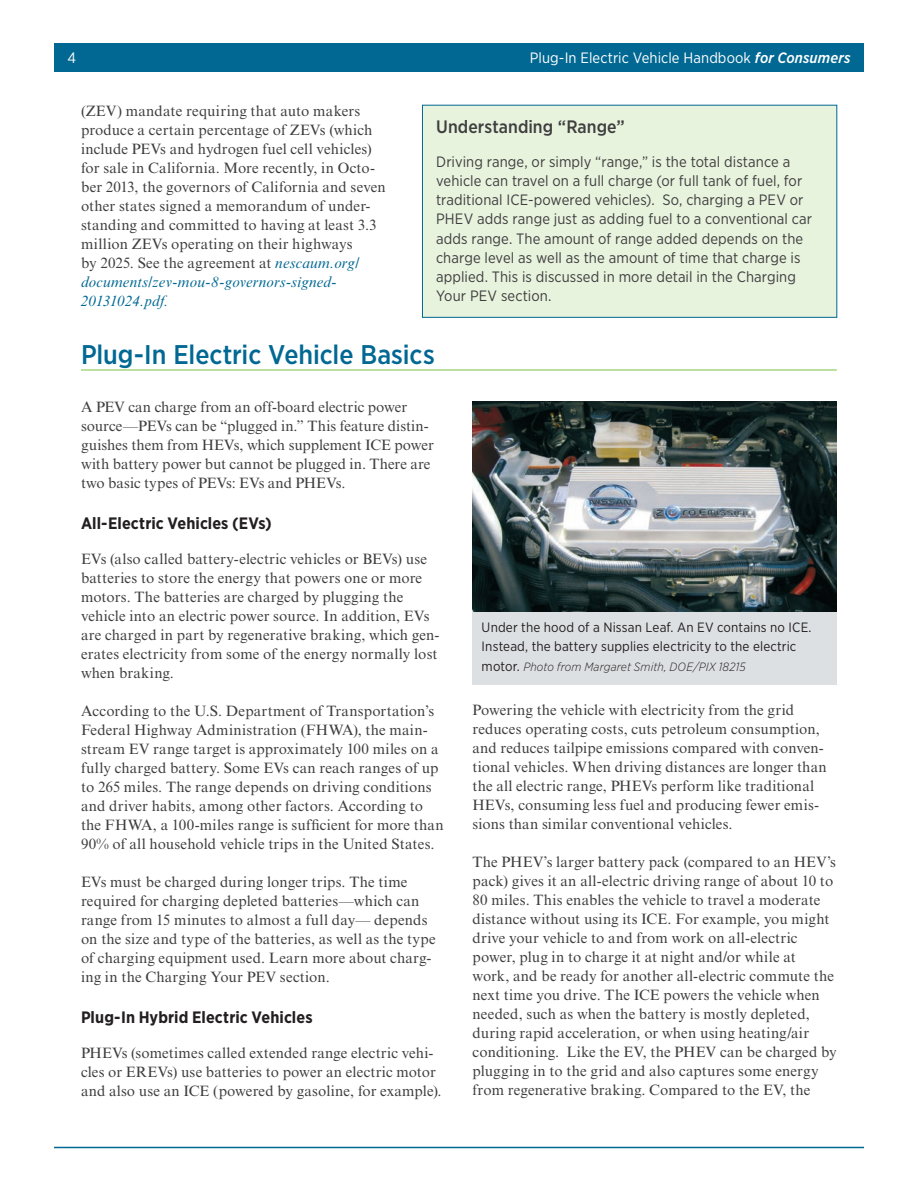
<style>
.page{position:relative;width:918px;height:1188px;background:#fff}
.page>*{position:absolute;margin:0;border:0;box-sizing:border-box;transform-origin:0 0}
.Main_Headings{font:500 27px "Gotham Narrow";letter-spacing:-.005em;color:#006893}
.Sidebar_Head{font:500 18px "Gotham Narrow";letter-spacing:.005em;color:#3e3e3f}
.Subheads{font:700 16.5px "Gotham Narrow";letter-spacing:.005em;color:#231f20}
.Base_Text{font:15px/19px "Times New Roman MT Std";letter-spacing:.01em;color:#3e3e3f}
.Sidebar_Table_text{font:15px/19px "Gotham Narrow";letter-spacing:.005em;color:#3e3e3f}
.t1{font:15px "Gotham Narrow";letter-spacing:.005em;color:#fff}
.t2{font:13.5px/19.2px "Gotham Narrow";letter-spacing:.01em;color:#231f20}
.t3{font:italic 300 12px "Gotham Narrow";letter-spacing:.015em;color:#231f20}
.s1{font-weight:500;font-style:italic}
.s2{font-style:italic;color:#006893}
.s3{font-weight:400;font-style:normal;font-size:13.5px}
</style>
<div class="page">
<div style="left:54px;top:44px;width:810px;height:28px;background:#006893"></div>
<hr style="left:54px;top:1147px;width:810px;height:1px;background:#006893">
<hr style="left:81px;top:370px;width:756px;height:1px;background:#79c142">
<div style="left:422px;top:105px;width:415px;height:212px;background:#e8f3de"></div>
<div style="left:422px;top:105px;width:415px;height:213px;border:1px solid #006893"></div>
<img style="left:473px;top:401px;width:364px;height:212px">
<div style="left:473px;top:613px;width:364px;height:72px;background:#dde0e3"></div>
<p class="t1" style="left:68px;top:48px;width:10px">4</p>
<p class="t1" style="left:530px;top:48px;width:322px">Plug-In Electric Vehicle Handbook <span class="s1">for Consumers</span></p>
<p class="Base_Text" style="left:81px;top:101px;width:306px">(ZEV) mandate requiring that auto makers produce a certain percentage of ZEVs (which include PEVs and hydrogen fuel cell vehicles) for sale in California. More recently, in Octo&shy;ber 2013, the governors of California and seven other states signed a memorandum of under&shy;standing and committed to having at least 3.3 million ZEVs operating on their highways<br>by 2025. See the agreement at <span class="s2">nescaum.org/ documents/zev-mou-8-governors-signed-20131024.pdf.</span></p>
<p class="Sidebar_Head" style="left:436px;top:116px;width:190px">Understanding “Range”</p>
<p class="Sidebar_Table_text" style="left:436px;top:152px;width:378px">Driving range, or simply “range,” is the total distance a vehicle can travel on a full charge (or full tank of fuel, for traditional ICE-powered vehicles). So, charging a PEV or PHEV adds range just as adding fuel to a conventional car adds range. The amount of range added depends on the charge level as well as the amount of time that charge is applied. This is discussed in more detail in the Charging Your PEV section.</p>
<p class="Main_Headings" style="left:81px;top:337px;width:355px">Plug-In Electric Vehicle Basics</p>
<p class="Base_Text" style="left:81px;top:398px;width:354px">A PEV can charge from an off-board electric power source—PEVs can be “plugged in.” This feature distin&shy;guishes them from HEVs, which supplement ICE power with battery power but cannot be plugged in. There are two basic types of PEVs: EVs and PHEVs.</p>
<p class="Subheads" style="left:81px;top:512px;width:192px">All-Electric Vehicles (EVs)</p>
<p class="Base_Text" style="left:81px;top:549px;width:360px">EVs (also called battery-electric vehicles or BEVs) use batteries to store the energy that powers one or more motors. The batteries are charged by plugging the vehicle into an electric power source. In addition, EVs are charged in part by regenerative braking, which gen&shy;erates electricity from some of the energy normally lost when braking.</p>
<p class="Base_Text" style="left:81px;top:701px;width:364px">According to the U.S. Department of Transportation’s Federal Highway Administration (FHWA), the main&shy;stream EV range target is approximately 100 miles on a fully charged battery. Some EVs can reach ranges of up to 265 miles. The range depends on driving conditions and driver habits, among other factors. According to the FHWA, a 100-miles range is sufficient for more than 90% of all household vehicle trips in the United States.</p>
<p class="Base_Text" style="left:81px;top:873px;width:356px">EVs must be charged during longer trips. The time required for charging depleted batteries—which can range from 15 minutes to almost a full day— depends on the size and type of the batteries, as well as the type of charging equipment used. Learn more about charg&shy;ing in the Charging Your PEV section.</p>
<p class="Subheads" style="left:81px;top:1006px;width:233px">Plug-In Hybrid Electric Vehicles</p>
<p class="Base_Text" style="left:81px;top:1043px;width:362px">PHEVs (sometimes called extended range electric vehi&shy;cles or EREVs) use batteries to power an electric motor and also use an ICE (powered by gasoline, for example).</p>
<p class="t2" style="left:482px;top:618px;width:330px">Under the hood of a Nissan Leaf. An EV contains no ICE.<br>Instead, the battery supplies electricity to the electric</p>
<p class="t3" style="left:482px;top:659px;width:265px"><span class="s3">motor.</span> Photo from Margaret Smith, DOE/PIX 18215</p>
<p class="Base_Text" style="left:472px;top:700px;width:356px">Powering the vehicle with electricity from the grid reduces operating costs, cuts petroleum consumption, and reduces tailpipe emissions compared with conven&shy;tional vehicles. When driving distances are longer than the all electric range, PHEVs perform like traditional HEVs, consuming less fuel and producing fewer emis&shy;sions than similar conventional vehicles.</p>
<p class="Base_Text" style="left:472px;top:852px;width:366px">The PHEV’s larger battery pack (compared to an HEV’s pack) gives it an all-electric driving range of about 10 to 80 miles. This enables the vehicle to travel a moderate distance without using its ICE. For example, you might drive your vehicle to and from work on all-electric power, plug in to charge it at night and/or while at<br>work, and be ready for another all-electric commute the next time you drive. The ICE powers the vehicle when needed, such as when the battery is mostly depleted, during rapid acceleration, or when using heating/air conditioning. Like the EV, the PHEV can be charged by plugging in to the grid and also captures some energy from regenerative braking. Compared to the EV, the</p>
</div>
